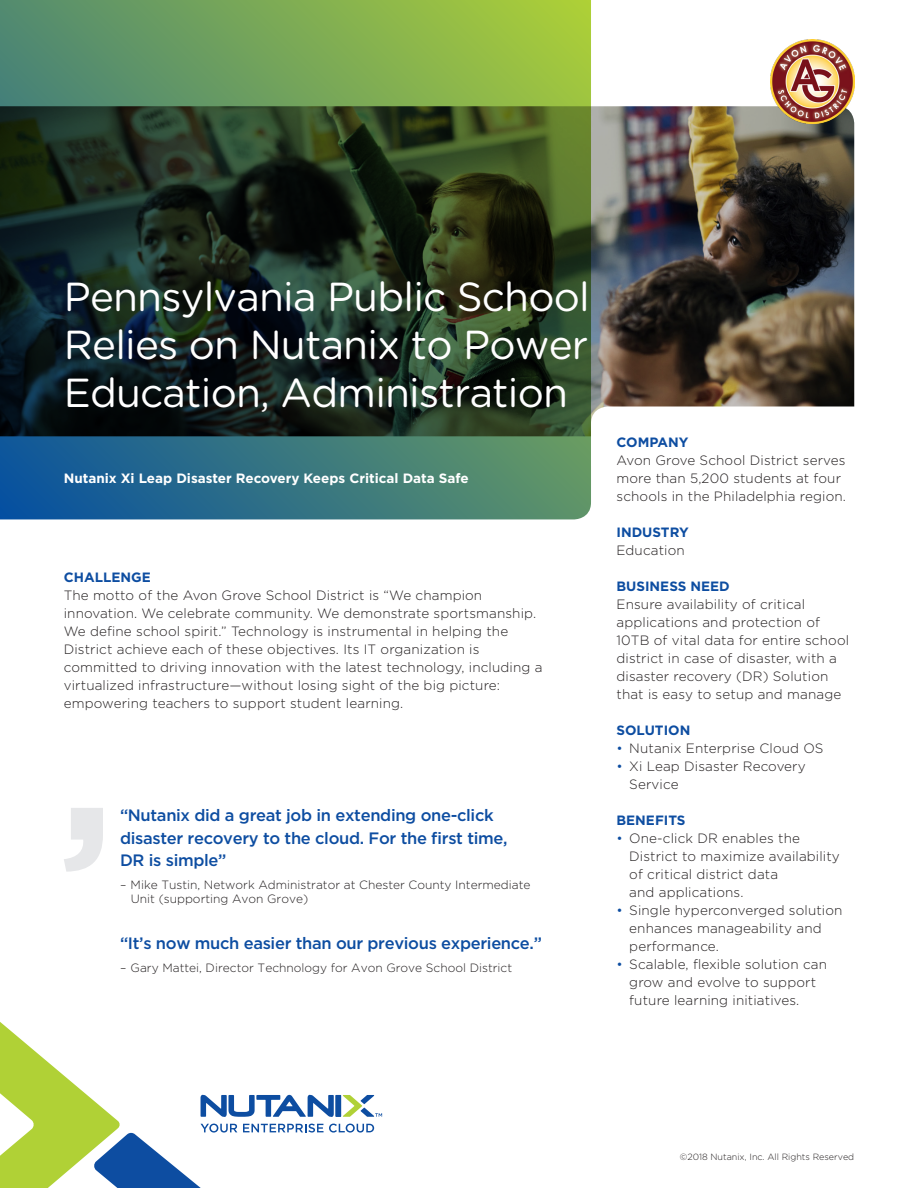
<style>
.page{position:relative;width:918px;height:1188px;background:#fff}
.page>*{position:absolute;margin:0;border:0;box-sizing:border-box;transform-origin:0 0}
.TitleSub{font:40.5px/48px "Gotham Rounded";letter-spacing:-.02em;color:#fff;text-align:justify}
.BodyTextBeforeBullet{font:500 16.5px/22.5px "Gotham";letter-spacing:-.02em;color:#0d4da1}
.WhiteText{font:300 13.5px/18px "Gotham";letter-spacing:.01em;color:#231f20}
.SIDEBAR_-_Bullet_Poi{font:300 13.5px/18px "Gotham";letter-spacing:.01em;color:#231f20}
.WhiteText-2{font:700 13.5px "Gotham";color:#fff}
.SIDEBAR_-_Bullet_Poi-2{font:700 13.5px "Gotham";color:#0d4da1}
.WhiteText-3{font:700 13.5px "Gotham";color:#0d4da1}
.BodyTextBeforeBullet-2{font:300 12px/14.4px "Gotham";color:#231f20}
.t1{font:300 9px "Gotham";color:#231f20}
.s1{color:#0d4da1}
</style>
<div class="page">
<img style="left:591px;top:106px;width:263px;height:301px">
<svg style="left:0;top:0;width:591px;height:519px;background:#35523a"></svg>
<svg style="left:0;top:1022px;width:382px;height:166px"></svg>
<svg style="left:64px;top:808px;width:39px;height:64px"></svg>
<img style="left:771px;top:40px;width:83px;height:83px">
<p class="TitleSub" style="left:64px;top:270px;width:528px">Pennsylvania Public School Relies on Nutanix to Power Education, Administration</p>
<p class="WhiteText-2" style="left:64px;top:470px;width:406px">Nutanix Xi Leap Disaster Recovery Keeps Critical Data Safe</p>
<p class="WhiteText-3" style="left:64px;top:568px;width:88px">CHALLENGE</p>
<p class="WhiteText" style="left:64px;top:585px;width:480px">The motto of the Avon Grove School District is “We champion innovation. We celebrate community. We demonstrate sportsmanship.<br>We define school spirit.” Technology is instrumental in helping the District achieve each of these objectives. Its IT organization is committed to driving innovation with the latest technology, including a virtualized infrastructure—without losing sight of the big picture: empowering teachers to support student learning.</p>
<p class="BodyTextBeforeBullet" style="left:120px;top:804px;width:389px">“Nutanix did a great job in extending one-click disaster recovery to the cloud. For the first time,<br>DR is simple”</p>
<p class="BodyTextBeforeBullet-2" style="left:131px;top:877px;width:401px;text-indent:-11px">– Mike Tustin, Network Administrator at Chester County Intermediate<br>Unit (supporting Avon Grove)</p>
<p class="BodyTextBeforeBullet" style="left:120px;top:931px;width:423px">“It’s now much easier than our previous experience.”</p>
<p class="BodyTextBeforeBullet-2" style="left:120px;top:960px;width:394px">– Gary Mattei, Director Technology for Avon Grove School District</p>
<p class="SIDEBAR_-_Bullet_Poi-2" style="left:617px;top:433px;width:73px">COMPANY</p>
<p class="SIDEBAR_-_Bullet_Poi" style="left:617px;top:451px;width:231px">Avon Grove School District serves more than 5,200 students at four schools in the Philadelphia region.</p>
<p class="SIDEBAR_-_Bullet_Poi-2" style="left:617px;top:523px;width:74px">INDUSTRY</p>
<p class="WhiteText" style="left:617px;top:541px;width:70px">Education</p>
<p class="SIDEBAR_-_Bullet_Poi-2" style="left:617px;top:577px;width:115px">BUSINESS NEED</p>
<p class="SIDEBAR_-_Bullet_Poi" style="left:617px;top:595px;width:234px">Ensure availability of critical applications and protection of 10TB of vital data for entire school district in case of disaster, with a disaster recovery (DR) Solution that is easy to setup and manage</p>
<p class="SIDEBAR_-_Bullet_Poi-2" style="left:617px;top:721px;width:75px">SOLUTION</p>
<p class="WhiteText" style="left:617px;top:739px;width:209px"><span class="s1">•</span> Nutanix Enterprise Cloud OS</p>
<p class="WhiteText" style="left:629px;top:757px;width:178px;text-indent:-13px"><span class="s1">•</span> Xi Leap Disaster Recovery<br>Service</p>
<p class="SIDEBAR_-_Bullet_Poi-2" style="left:617px;top:811px;width:71px">BENEFITS</p>
<p class="WhiteText" style="left:629px;top:829px;width:212px;text-indent:-13px"><span class="s1">•</span> One-click DR enables the<br>District to maximize availability of critical district data<br>and applications.</p>
<p class="WhiteText" style="left:629px;top:901px;width:215px;text-indent:-13px"><span class="s1">•</span> Single hyperconverged solution enhances manageability and performance.</p>
<p class="WhiteText" style="left:629px;top:955px;width:199px;text-indent:-13px"><span class="s1">•</span> Scalable, flexible solution can grow and evolve to support future learning initiatives.</p>
<p class="t1" style="left:680px;top:1151px;width:176px">©2018 Nutanix, Inc. All Rights Reserved</p>
</div>
